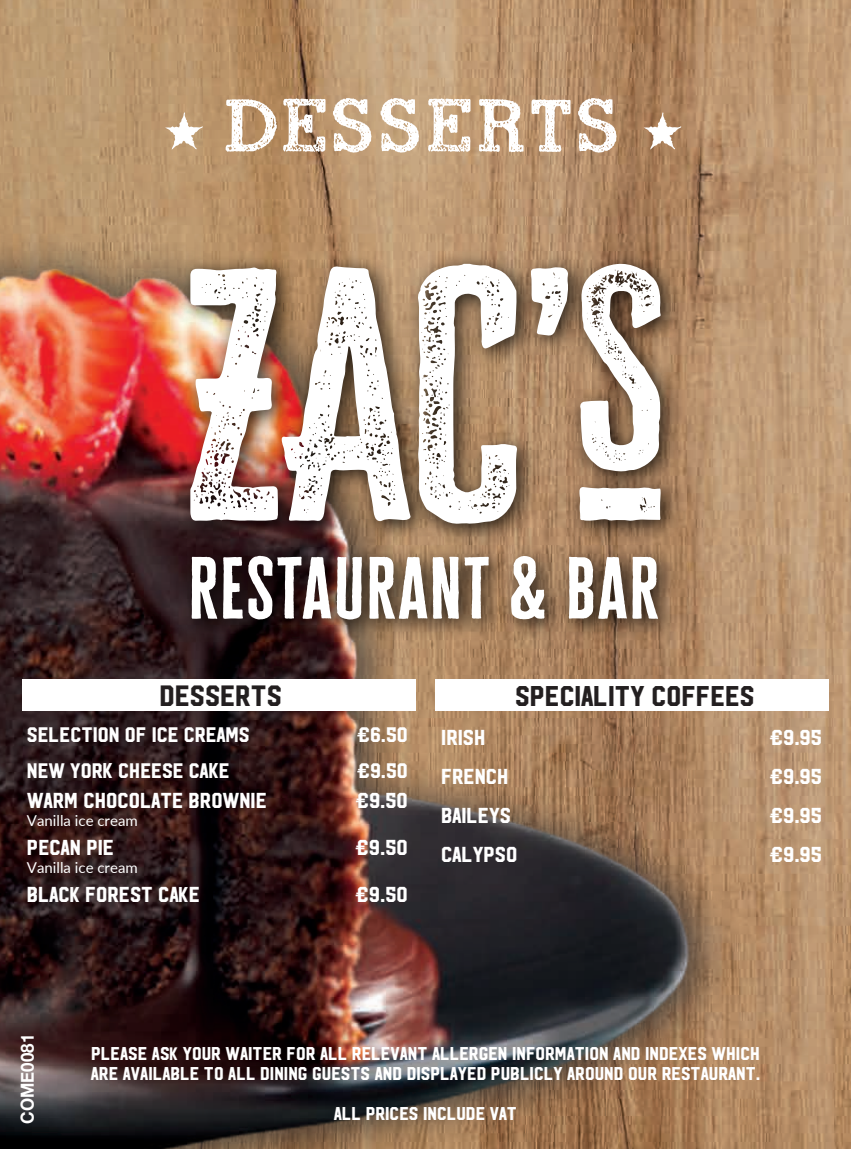
<style>
.page{position:relative;width:851px;height:1149px;background:#fff}
.page>*{position:absolute;margin:0;border:0;box-sizing:border-box;transform-origin:0 0}
.t1{font:94.5px "ROADMOVIE";color:#fff}
.t2{font:29.25px "Hudson NY";color:#231f20}
.t3{font:28.5px "Hudson NY";color:#231f20}
.t4{font:21.6px "Hudson NY";color:#fff}
.t5{font:21px "Hudson NY";color:#fff}
.t6{font:18.45px/20.1px "Hudson NY";color:#fff}
.t7{font:700 18px "Helvetica Neue";color:#fff;scale:.94 1}
.t8{font:15px "Lato";color:#fff}
.s1{font-family:"Face Off M54";font-size:19.5px}
.s2{font-family:"Face Off M54";font-size:16.5px}
</style>
<div class="page">
<img style="left:0;top:0;width:850px;height:1148px">
<svg style="left:165px;top:112px;width:38px;height:38px"></svg>
<svg style="left:643px;top:112px;width:38px;height:38px"></svg>
<div style="left:23px;top:678px;width:393px;height:32px;background:#fff"></div>
<div style="left:435px;top:678px;width:393px;height:32px;background:#fff"></div>
<img style="left:170px;top:244px;width:520px;height:405px">
<svg style="left:191px;top:556px;width:26px;height:62px"></svg>
<svg style="left:223px;top:555px;width:139px;height:64px"></svg>
<svg style="left:369px;top:556px;width:120px;height:63px"></svg>
<svg style="left:511px;top:555px;width:33px;height:64px"></svg>
<svg style="left:568px;top:556px;width:90px;height:62px"></svg>
<img style="left:190px;top:265px;width:220px;height:256px">
<svg style="left:417px;top:264px;width:100px;height:260px"></svg>
<svg style="left:531px;top:267px;width:37px;height:69px"></svg>
<svg style="left:579px;top:263px;width:81px;height:208px"></svg>
<svg style="left:579px;top:487px;width:82px;height:34px"></svg>
<h1 class="t1" style="left:225px;top:76px;width:402px">DESSERTS</h1>
<h2 class="t2" style="left:159px;top:677px;width:124px">DESSERTS</h2>
<p class="t5" style="left:27px;top:721px;width:224px">SELECTION OF ICE CREAMS</p>
<p class="t5" style="left:357px;top:721px;width:52px">€6.50</p>
<p class="t5" style="left:27px;top:757px;width:204px">NEW YOR<span class="s1">K</span> CHEESE CA<span class="s1">K</span>E</p>
<p class="t5" style="left:357px;top:757px;width:52px">€9.50</p>
<p class="t4" style="left:27px;top:786px;width:241px">WARM CHOCOLATE BROWNIE</p>
<p class="t4" style="left:356px;top:786px;width:53px">€9.50</p>
<p class="t8" style="left:27px;top:809px;width:112px">Vanilla ice cream</p>
<p class="t4" style="left:27px;top:833px;width:89px">PECAN PIE</p>
<p class="t4" style="left:356px;top:833px;width:53px">€9.50</p>
<p class="t8" style="left:27px;top:856px;width:112px">Vanilla ice cream</p>
<p class="t4" style="left:27px;top:880px;width:174px">BLAC<span class="s1">K</span> FOREST CA<span class="s1">K</span>E</p>
<p class="t4" style="left:356px;top:880px;width:53px">€9.50</p>
<h3 class="t3" style="left:515px;top:677px;width:241px">SPECIALITY COFFEES</h3>
<p class="t4" style="left:441px;top:723px;width:46px">IRISH</p>
<p class="t4" style="left:770px;top:723px;width:53px">€9.95</p>
<p class="t4" style="left:441px;top:762px;width:69px">FRENCH</p>
<p class="t4" style="left:770px;top:762px;width:53px">€9.95</p>
<p class="t4" style="left:441px;top:801px;width:71px">BAILEYS</p>
<p class="t4" style="left:770px;top:801px;width:53px">€9.95</p>
<p class="t4" style="left:441px;top:840px;width:78px">CALYPSO</p>
<p class="t4" style="left:770px;top:840px;width:53px">€9.95</p>
<p class="t7" style="left:13px;top:1123px;width:97px;rotate:-90deg">COME0081</p>
<p class="t6" style="left:91px;top:1042px;width:671px">PLEASE AS<span class="s2">k</span> YOUR WAITER FOR ALL RELEVANT ALLERGEN INFORMATION AND INDEXES WHICH<br>ARE AVAILABLE TO ALL DINING GUESTS AND DISPLAYED PUBLICLY AROUND OUR RESTAURANT.</p>
<p class="t6" style="left:334px;top:1102px;width:184px">ALL PRICES INCLUDE VAT</p>
</div>
